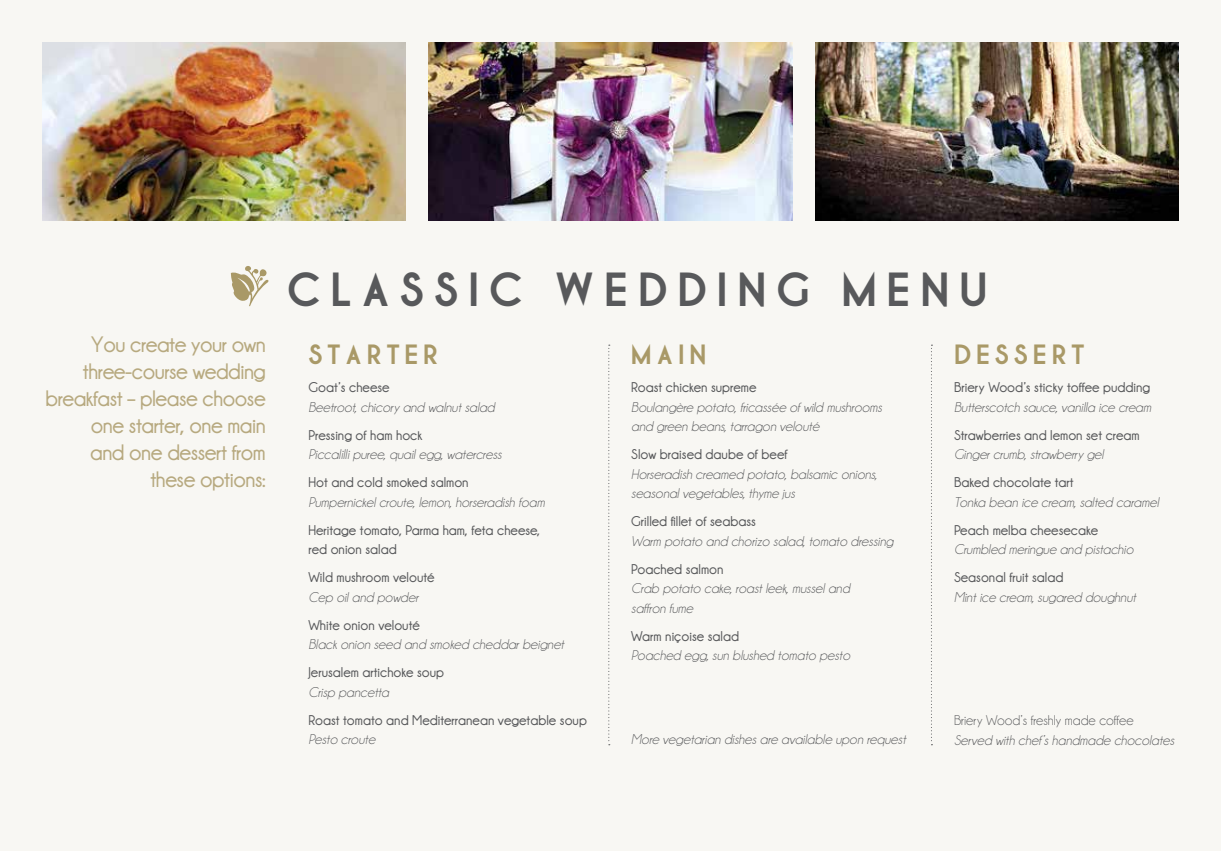
<style>
.page{position:relative;width:1221px;height:851px;background:#fff}
.page>*{position:absolute;margin:0;border:0;box-sizing:border-box;transform-origin:0 0}
.t1{font:700 48.9px "Champagne&Limousines Thick";letter-spacing:.2em;color:#58595b}
.t2{font:700 28.5px "Champagne&Limousines Thick";letter-spacing:.17em;color:#a99967}
.t3{font:700 22.5px/27px "Champagne&Limousines";letter-spacing:-.02em;color:#b7a97f;text-align:right}
.t4{font:italic 14.25px/19.5px "Champagne&Limousines";color:#58595b}
.t5{font:700 14.25px/19.5px "Champagne&Limousines";color:#58595b}
.t6{font:14.25px "Champagne&Limousines";color:#58595b}
</style>
<div class="page">
<div style="left:0;top:0;width:1220px;height:850px;background:#f8f7f3"></div>
<svg style="left:608px;top:344px;width:1px;height:401px"></svg>
<svg style="left:931px;top:344px;width:1px;height:401px"></svg>
<svg style="left:231px;top:266px;width:38px;height:40px"></svg>
<img style="left:43px;top:43px;width:362px;height:178px">
<img style="left:429px;top:43px;width:363px;height:178px">
<img style="left:815px;top:43px;width:363px;height:178px">
<h1 class="t1" style="left:287px;top:260px;width:702px">CLASSIC WEDDING MENU</h1>
<h3 class="t3" style="left:45px;top:330px;width:222px">You create your own three-course wedding breakfast – please choose one starter, one main<br>and one dessert from these options:</h3>
<h2 class="t2" style="left:308px;top:337px;width:131px">STARTER</h2>
<p class="t5" style="left:308px;top:377px;width:83px">Goat’s cheese</p>
<p class="t4" style="left:308px;top:397px;width:188px">Beetroot, chicory and walnut salad</p>
<p class="t5" style="left:308px;top:425px;width:115px">Pressing of ham hock</p>
<p class="t4" style="left:308px;top:444px;width:195px">Piccalilli puree, quail egg, watercress</p>
<p class="t5" style="left:308px;top:472px;width:162px">Hot and cold smoked salmon</p>
<p class="t4" style="left:308px;top:492px;width:238px">Pumpernickel croute, lemon, horseradish foam</p>
<p class="t5" style="left:308px;top:520px;width:233px">Heritage tomato, Parma ham, feta cheese, red onion salad</p>
<p class="t5" style="left:308px;top:567px;width:128px">Wild mushroom velouté</p>
<p class="t4" style="left:308px;top:587px;width:111px">Cep oil and powder</p>
<p class="t5" style="left:308px;top:615px;width:113px">White onion velouté</p>
<p class="t4" style="left:308px;top:634px;width:257px">Black onion seed and smoked cheddar beignet</p>
<p class="t5" style="left:308px;top:662px;width:137px">Jerusalem artichoke soup</p>
<p class="t4" style="left:308px;top:682px;width:82px">Crisp pancetta</p>
<p class="t5" style="left:308px;top:710px;width:280px">Roast tomato and Mediterranean vegetable soup</p>
<p class="t4" style="left:308px;top:729px;width:68px">Pesto croute</p>
<h2 class="t2" style="left:631px;top:337px;width:77px">MAIN</h2>
<p class="t5" style="left:631px;top:377px;width:127px">Roast chicken supreme</p>
<p class="t4" style="left:631px;top:397px;width:252px">Boulangère potato, fricassée of wild mushrooms and green beans, tarragon velouté</p>
<p class="t5" style="left:631px;top:444px;width:158px">Slow braised daube of beef</p>
<p class="t4" style="left:631px;top:464px;width:247px">Horseradish creamed potato, balsamic onions, seasonal vegetables, thyme jus</p>
<p class="t5" style="left:631px;top:511px;width:126px">Grilled fillet of seabass</p>
<p class="t4" style="left:631px;top:531px;width:263px">Warm potato and chorizo salad, tomato dressing</p>
<p class="t5" style="left:631px;top:559px;width:94px">Poached salmon</p>
<p class="t4" style="left:631px;top:578px;width:220px">Crab potato cake, roast leek, mussel and saffron fume</p>
<p class="t5" style="left:631px;top:626px;width:109px">Warm niçoise salad</p>
<p class="t4" style="left:631px;top:645px;width:220px">Poached egg, sun blushed tomato pesto</p>
<p class="t4" style="left:631px;top:729px;width:276px">More vegetarian dishes are available upon request</p>
<h2 class="t2" style="left:954px;top:337px;width:132px">DESSERT</h2>
<p class="t5" style="left:954px;top:377px;width:198px">Briery Wood’s sticky toffee pudding</p>
<p class="t4" style="left:954px;top:397px;width:198px">Butterscotch sauce, vanilla ice cream</p>
<p class="t5" style="left:954px;top:425px;width:187px">Strawberries and lemon set cream</p>
<p class="t4" style="left:954px;top:444px;width:151px">Ginger crumb, strawberry gel</p>
<p class="t5" style="left:954px;top:472px;width:121px">Baked chocolate tart</p>
<p class="t4" style="left:954px;top:492px;width:206px">Tonka bean ice cream, salted caramel</p>
<p class="t5" style="left:954px;top:520px;width:146px">Peach melba cheesecake</p>
<p class="t4" style="left:954px;top:539px;width:181px">Crumbled meringue and pistachio</p>
<p class="t5" style="left:954px;top:567px;width:111px">Seasonal fruit salad</p>
<p class="t4" style="left:954px;top:587px;width:183px">Mint ice cream, sugared doughnut</p>
<p class="t6" style="left:954px;top:712px;width:181px">Briery Wood’s freshly made coffee</p>
<p class="t4" style="left:954px;top:730px;width:222px">Served with chef’s handmade chocolates</p>
</div>
